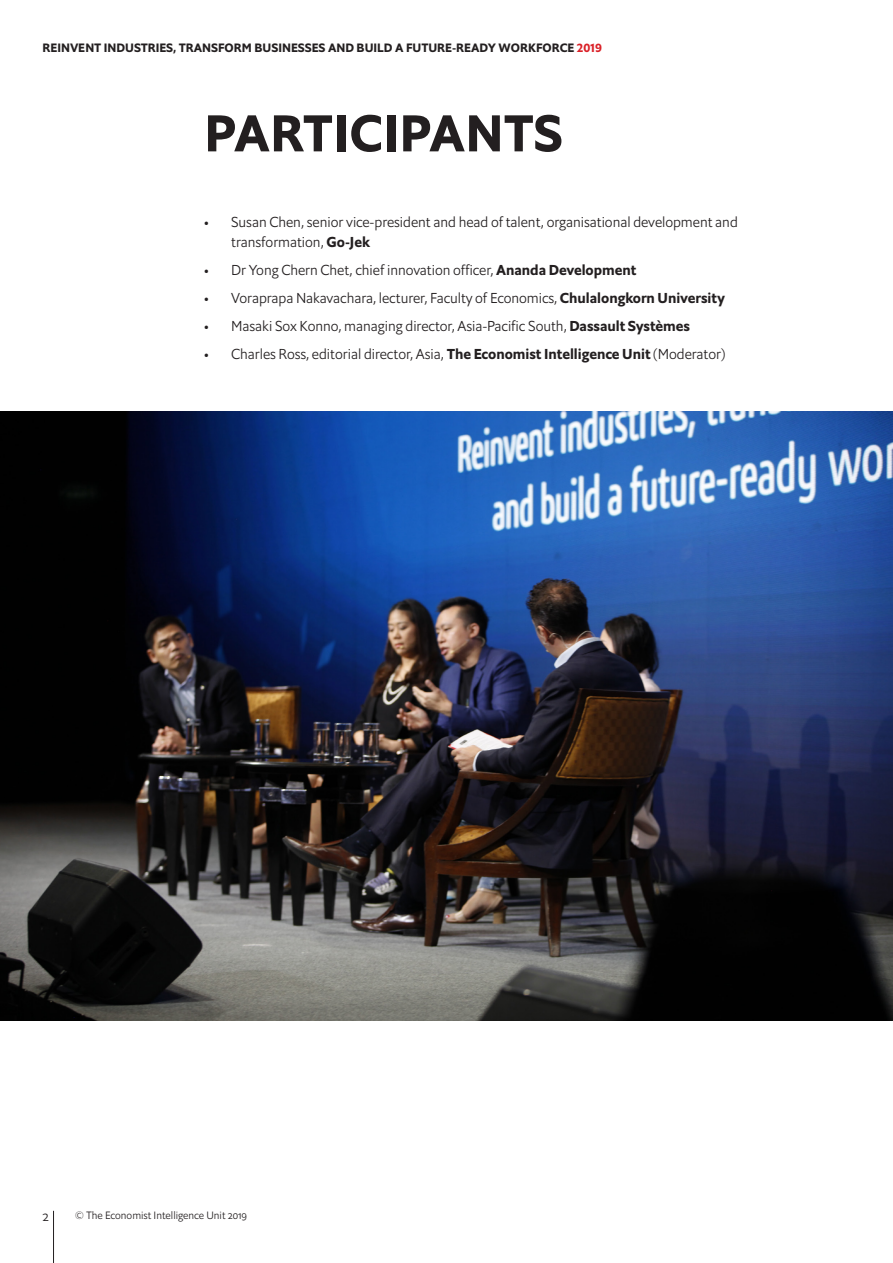
<style>
.page{position:relative;width:893px;height:1263px;background:#fff}
.page>*{position:absolute;margin:0;border:0;box-sizing:border-box;transform-origin:0 0}
.H1_ArticleTitle{font:700 51px "Econ Sans OS";color:#231f20}
.t1{font:300 14.25px/19.5px "Econ Sans OS";color:#231f20}
.t2{font:300 13.5px "Econ Sans OS";color:#231f20}
.t3{font:700 12px "Econ Sans OS";color:#231f20}
.t4{font:300 10.5px "Econ Sans OS";color:#231f20}
.s1{color:#da2128}
.s2{font-weight:700}
</style>
<div class="page">
<hr style="left:53px;top:1211px;width:1px;height:52px;background:#231f20">
<img style="left:0;top:411px;width:893px;height:610px">
<p class="t3" style="left:43px;top:40px;width:561px">REINVENT INDUSTRIES, TRANSFORM BUSINESSES AND BUILD A FUTURE-READY WORKFORCE <span class="s1">2019</span></p>
<p class="H1_ArticleTitle" style="left:204px;top:100px;width:360px">PARTICIPANTS</p>
<p class="t1" style="left:231px;top:212px;width:508px;text-indent:-27px">• Susan Chen, senior vice-president and head of talent, organisational development and transformation, <span class="s2">Go-Jek</span></p>
<p class="t1" style="left:204px;top:260px;width:434px">• Dr Yong Chern Chet, chief innovation officer, <span class="s2">Ananda Development</span></p>
<p class="t1" style="left:204px;top:288px;width:522px">• Voraprapa Nakavachara, lecturer, Faculty of Economics, <span class="s2">Chulalongkorn University</span></p>
<p class="t1" style="left:204px;top:316px;width:487px">• Masaki Sox Konno, managing director, Asia-Pacific South, <span class="s2">Dassault Systèmes</span></p>
<p class="t1" style="left:204px;top:344px;width:523px">• Charles Ross, editorial director, Asia, <span class="s2">The Economist Intelligence Unit</span> (Moderator)</p>
<p class="t2" style="left:43px;top:1207px;width:8px">2</p>
<p class="t4" style="left:75px;top:1208px;width:173px">© The Economist Intelligence Unit 2019</p>
</div>
